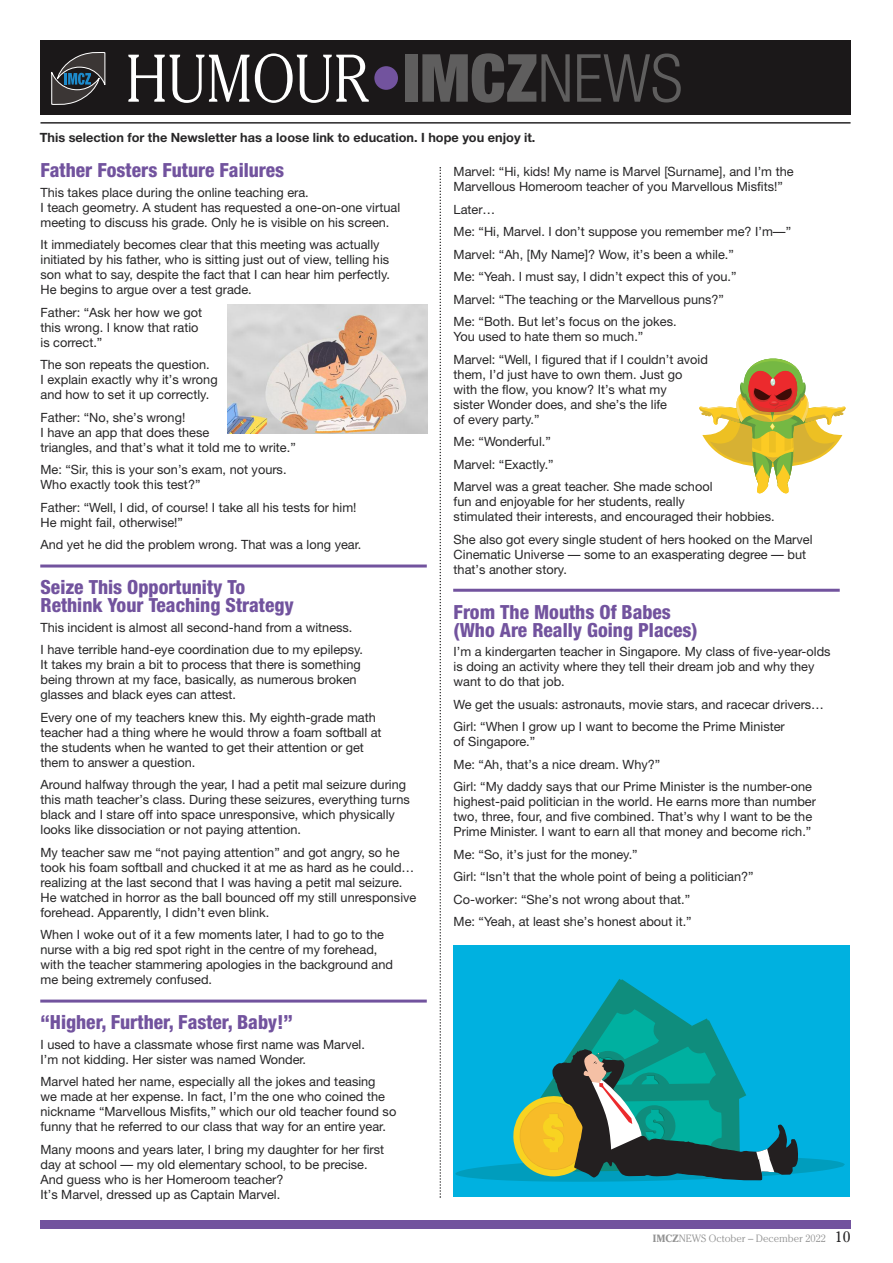
<style>
.page{position:relative;width:893px;height:1263px;background:#fff}
.page>*{position:absolute;margin:0;border:0;box-sizing:border-box;transform-origin:0 0}
.t1{font:300 66.9px "Cheltenham";color:#fff;scale:.87 1}
.t2{font:800 condensed 19.5px/18px "Helvetica Neue";color:#72539e}
.t3{font:12.75px/15px "Helvetica Neue";color:#272627}
.t4{font:700 12.75px "Helvetica Neue";color:#272627}
.t5{font:300 10.5px "Cheltenham";color:#939393}
.s1{font-family:"Helvetica Neue";font-weight:900;font-stretch:condensed;font-size:66.3px;color:#72539e}
.s2{font-family:"Helvetica Neue";font-weight:900;font-stretch:condensed;font-size:66.3px;color:#5f5e5e}
.s3{font-family:"Helvetica Neue";font-stretch:condensed;font-size:66.3px;color:#5f5e5e}
.s4{font-weight:700}
.s5{font-weight:400;font-size:15px;color:#272627}
</style>
<div class="page">
<div style="left:40px;top:1220px;width:811px;height:9px;background:#72539e"></div>
<div style="left:40px;top:41px;width:810px;height:74px;background:#1b1819"></div>
<svg style="left:51px;top:52px;width:54px;height:53px"></svg>
<hr style="left:40px;top:122px;width:810px;height:2px;background:#272627">
<hr style="left:40px;top:564px;width:387px;height:3px;background:#72539e">
<hr style="left:40px;top:999px;width:387px;height:3px;background:#72539e">
<svg style="left:440px;top:167px;width:1px;height:1031px"></svg>
<img style="left:228px;top:304px;width:199px;height:129px">
<hr style="left:453px;top:589px;width:387px;height:3px;background:#72539e">
<div style="left:453px;top:945px;width:397px;height:252px;background:#00b1e0"></div>
<svg style="left:453px;top:979px;width:392px;height:203px;background:#1a9caa"></svg>
<svg style="left:699px;top:358px;width:147px;height:136px"></svg>
<h1 class="t1" style="left:126px;top:52px;width:642px">HUMOUR<span class="s1">•</span><span class="s2">IMCZ</span><span class="s3">NEWS</span></h1>
<p class="t4" style="left:40px;top:133px;width:497px">This selection for the Newsletter has a loose link to education. I hope you enjoy it.</p>
<h2 class="t2" style="left:40px;top:163px;width:245px">Father Fosters Future Failures</h2>
<p class="t3" style="left:40px;top:186px;width:361px">This takes place during the online teaching era.<br>I teach geometry. A student has requested a one-on-one virtual meeting to discuss his grade. Only he is visible on his screen.</p>
<p class="t3" style="left:41px;top:238px;width:351px">It immediately becomes clear that this meeting was actually initiated by his father, who is sitting just out of view, telling his son what to say, despite the fact that I can hear him perfectly.<br>He begins to argue over a test grade.</p>
<p class="t3" style="left:41px;top:306px;width:163px">Father: “Ask her how we got this wrong. I know that ratio is correct.”</p>
<p class="t3" style="left:41px;top:358px;width:179px">The son repeats the question.<br>I explain exactly why it’s wrong and how to set it up correctly.</p>
<p class="t3" style="left:41px;top:411px;width:257px">Father: “No, she’s wrong!<br>I have an app that does these<br>triangles, and that’s what it told me to write.”</p>
<p class="t3" style="left:41px;top:463px;width:248px">Me: “Sir, this is your son’s exam, not yours.<br>Who exactly took this test?”</p>
<p class="t3" style="left:41px;top:501px;width:318px">Father: “Well, I did, of course! I take all his tests for him!<br>He might fail, otherwise!”</p>
<p class="t3" style="left:41px;top:538px;width:322px">And yet he did the problem wrong. That was a long year.</p>
<h2 class="t2" style="left:40px;top:580px;width:255px">Seize This Opportunity To<br>Rethink Your Teaching Strategy</h2>
<p class="t3" style="left:40px;top:617px;width:324px;line-height:22.5px">This incident is almost all second-hand from a witness.<br>I have terrible hand-eye coordination due to my epilepsy.</p>
<p class="t3" style="left:41px;top:658px;width:322px">It takes my brain a bit to process that there is something being thrown at my face, basically, as numerous broken glasses and black eyes can attest.</p>
<p class="t3" style="left:41px;top:711px;width:343px">Every one of my teachers knew this. My eighth-grade math teacher had a thing where he would throw a foam softball at the students when he wanted to get their attention or get them to answer a question.</p>
<p class="t3" style="left:41px;top:778px;width:371px">Around halfway through the year, I had a petit mal seizure during this math teacher’s class. During these seizures, everything turns black and I stare off into space unresponsive, which physically looks like dissociation or not paying attention.</p>
<p class="t3" style="left:41px;top:846px;width:377px">My teacher saw me “not paying attention” and got angry, so he took his foam softball and chucked it at me as hard as he could… realizing at the last second that I was having a petit mal seizure.<br>He watched in horror as the ball bounced off my still unresponsive forehead. Apparently, I didn’t even blink.</p>
<p class="t3" style="left:41px;top:928px;width:354px">When I woke out of it a few moments later, I had to go to the nurse with a big red spot right in the centre of my forehead, with the teacher stammering apologies in the background and me being extremely confused.</p>
<h2 class="t2" style="left:40px;top:1015px;width:254px">“Higher, Further, Faster, Baby!”</h2>
<p class="t3" style="left:40px;top:1038px;width:326px">I used to have a classmate whose first name was Marvel.<br>I’m not kidding. Her sister was named Wonder.</p>
<p class="t3" style="left:41px;top:1075px;width:357px">Marvel hated her name, especially all the jokes and teasing<br>we made at her expense. In fact, I’m the one who coined the nickname “Marvellous Misfits,” which our old teacher found so funny that he referred to our class that way for an entire year.</p>
<p class="t3" style="left:41px;top:1143px;width:345px">Many moons and years later, I bring my daughter for her first day at school — my old elementary school, to be precise.<br>And guess who is her Homeroom teacher?<br>It’s Marvel, dressed up as Captain Marvel.</p>
<p class="t3" style="left:454px;top:166px;width:341px">Marvel: “Hi, kids! My name is Marvel [Surname], and I’m the<br>Marvellous Homeroom teacher of you Marvellous Misfits!”</p>
<p class="t3" style="left:454px;top:199px;width:339px;line-height:22.5px">Later…<br>Me: “Hi, Marvel. I don’t suppose you remember me? I’m—” Marvel: “Ah, [My Name]? Wow, it’s been a while.”<br>Me: “Yeah. I must say, I didn’t expect this of you.”<br>Marvel: “The teaching or the Marvellous puns?”<br>Me: “Both. But let’s focus on the jokes.</p>
<p class="t3" style="left:454px;top:327px;width:256px;line-height:22.5px">You used to hate them so much.”<br>Marvel: “Well, I figured that if I couldn’t avoid</p>
<p class="t3" style="left:454px;top:368px;width:230px">them, I’d just have to own them. Just go with the flow, you know? It’s what my sister Wonder does, and she’s the life<br>of every party.”</p>
<p class="t3" style="left:454px;top:432px;width:260px;line-height:22.5px">Me: “Wonderful.”<br>Marvel: “Exactly.”<br>Marvel was a great teacher. She made school</p>
<p class="t3" style="left:454px;top:496px;width:322px">fun and enjoyable for her students, really<br>stimulated their interests, and encouraged their hobbies.</p>
<p class="t3" style="left:454px;top:533px;width:360px">She also got every single student of hers hooked on the Marvel<br>Cinematic Universe — some to an exasperating degree — but that’s another story.</p>
<h2 class="t2" style="left:454px;top:605px;width:246px">From The Mouths Of Babes (Who Are Really Going Places)</h2>
<p class="t3" style="left:454px;top:646px;width:378px">I’m a kindergarten teacher in Singapore. My class of five-year-olds is doing an activity where they tell their dream job and why they want to do that job.</p>
<p class="t3" style="left:454px;top:694px;width:372px;line-height:22.5px">We get the usuals: astronauts, movie stars, and racecar drivers…<br>Girl: “When I grow up I want to become the Prime Minister</p>
<p class="t3" style="left:454px;top:732px;width:360px;line-height:22.5px">of Singapore.”<br>Me: “Ah, that’s a nice dream. Why?”<br>Girl: “My daddy says that our Prime Minister is the number-one</p>
<p class="t3" style="left:454px;top:796px;width:364px">highest-paid politician in the world. He earns more than number two, three, four, and five combined. That’s why I want to be the<br>Prime Minister. I want to earn all that money and become rich.”</p>
<p class="t3" style="left:454px;top:844px;width:302px;line-height:22.5px">Me: “So, it’s just for the money.”<br>Girl: “Isn’t that the whole point of being a politician?” Co-worker: “She’s not wrong about that.”<br>Me: “Yeah, at least she’s honest about it.”</p>
<p class="t5" style="left:653px;top:1234px;width:199px"><span class="s4">IMCZ</span>NEWS October – December 2022 <span class="s5">10</span></p>
</div>
